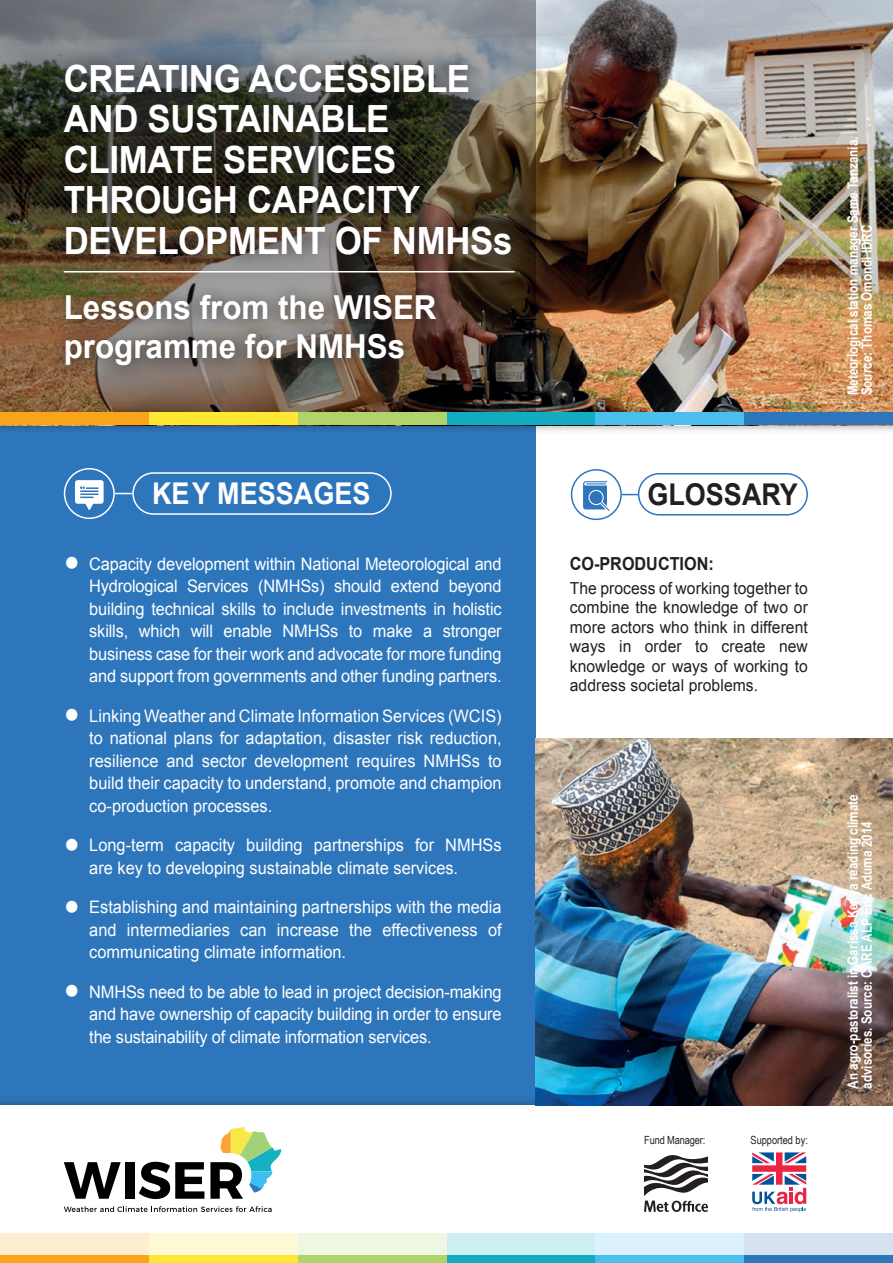
<style>
.page{position:relative;width:893px;height:1263px;background:#fff}
.page>*{position:absolute;margin:0;border:0;box-sizing:border-box;transform-origin:0 0}
.t1{font:700 37.5px/40.5px "Arial";letter-spacing:-.01em;color:#fff;scale:.93 1}
.t2{font:700 33px/39px "Arial";color:#fff;scale:.95 1}
.t3{font:700 30px "Arial";color:#fff;scale:.9 1}
.t4{font:700 30px "Arial";color:#231f20;scale:.9 1}
.t5{font:700 18px "Arial";color:#231f20;scale:.9 1}
.t6{font:17.25px/22.5px "Arial";color:#fff;text-align:justify;scale:.95 1}
.t7{font:16.5px/19.5px "Arial";letter-spacing:.005em;color:#231f20;text-align:justify;scale:.95 1}
.t8{font:700 14.25px/14.2px "Arial Narrow";color:#fff}
.t9{font:11.25px "Arial Narrow";letter-spacing:-.005em;color:#231f20}
.s1{font-size:48px}
</style>
<div class="page">
<div style="left:0;top:0;width:536px;height:1263px;background:#2e76bc"></div>
<div style="left:0;top:0;width:893px;height:434px;background:#231f20;opacity:.3"></div>
<img style="left:536px;top:0;width:357px;height:412px">
<img style="left:0;top:0;width:536px;height:412px">
<div style="left:0;top:1096px;width:893px;height:142px;background:#231f20;opacity:.3"></div>
<div style="left:0;top:1106px;width:893px;height:127px;background:#fff"></div>
<img style="left:536px;top:739px;width:357px;height:366px">
<div style="left:46px;top:45px;width:486px;height:338px;background:#231f20;opacity:.75"></div>
<hr style="left:64px;top:271px;width:450px;height:1px;background:#fff">
<div style="left:595px;top:1233px;width:149px;height:30px;background:#4abfee"></div>
<div style="left:446px;top:1233px;width:149px;height:30px;background:#12abc1"></div>
<div style="left:298px;top:1233px;width:148px;height:30px;background:#afd46b"></div>
<div style="left:149px;top:1233px;width:149px;height:30px;background:#ffe834"></div>
<div style="left:0;top:1233px;width:149px;height:30px;background:#f9a51b"></div>
<div style="left:744px;top:1233px;width:149px;height:30px;background:#2e76bc"></div>
<div style="left:595px;top:412px;width:149px;height:13px;background:#4abfee"></div>
<div style="left:446px;top:412px;width:149px;height:13px;background:#12abc1"></div>
<div style="left:298px;top:412px;width:148px;height:13px;background:#afd46b"></div>
<div style="left:149px;top:412px;width:149px;height:13px;background:#ffe834"></div>
<div style="left:0;top:412px;width:149px;height:13px;background:#f9a51b"></div>
<div style="left:744px;top:412px;width:149px;height:13px;background:#2e76bc"></div>
<svg style="left:64px;top:1162px;width:57px;height:37px"></svg>
<div style="left:125px;top:1162px;width:9px;height:37px;background:#000001"></div>
<svg style="left:139px;top:1162px;width:65px;height:37px"></svg>
<svg style="left:210px;top:1127px;width:72px;height:72px"></svg>
<svg style="left:64px;top:1206px;width:208px;height:6px"></svg>
<svg style="left:0;top:1233px;width:893px;height:21px;background:#e6efe6"></svg>
<div style="left:132px;top:472px;width:260px;height:43px;border:2px solid #fff;border-radius:21px"></div>
<div style="left:64px;top:468px;width:51px;height:51px;border:2px solid #fff;border-radius:50%"></div>
<svg style="left:115px;top:493px;width:17px;height:1px"></svg>
<svg style="left:75px;top:480px;width:29px;height:30px"></svg>
<svg style="left:644px;top:1155px;width:64px;height:57px"></svg>
<svg style="left:752px;top:1152px;width:54px;height:60px"></svg>
<div style="left:638px;top:473px;width:170px;height:42px;border:2px solid #2e76bc;border-radius:21px"></div>
<div style="left:571px;top:469px;width:51px;height:51px;border:2px solid #2e76bc;border-radius:50%"></div>
<svg style="left:622px;top:494px;width:17px;height:1px"></svg>
<svg style="left:583px;top:481px;width:27px;height:30px"></svg>
<h1 class="t1" style="left:64px;top:60px;width:484px">CREATING ACCESSIBLE<br>AND SUSTAINABLE<br>CLIMATE SERVICES<br>THROUGH CAPACITY<br>DEVELOPMENT OF NMHSs</h1>
<h2 class="t2" style="left:64px;top:289px;width:394px">Lessons from the WISER programme for NMHSs</h2>
<h3 class="t3" style="left:152px;top:474px;width:244px">KEY MESSAGES</h3>
<p class="t6" style="left:89px;top:552px;width:436px;text-indent:-26px"><span class="s1">•</span> Capacity development within National Meteorological and Hydrological Services (NMHSs) should extend beyond building technical skills to include investments in holistic skills, which will enable NMHSs to make a stronger business case for their work and advocate for more funding and support from governments and other funding partners.</p>
<p class="t6" style="left:89px;top:704px;width:436px;text-indent:-26px"><span class="s1">•</span> Linking Weather and Climate Information Services (WCIS) to national plans for adaptation, disaster risk reduction, resilience and sector development requires NMHSs to build their capacity to understand, promote and champion co-production processes.</p>
<p class="t6" style="left:89px;top:834px;width:436px;text-indent:-26px"><span class="s1">•</span> Long-term capacity building partnerships for NMHSs are key to developing sustainable climate services.</p>
<p class="t6" style="left:89px;top:896px;width:436px;text-indent:-26px"><span class="s1">•</span> Establishing and maintaining partnerships with the media and intermediaries can increase the effectiveness of communicating climate information.</p>
<p class="t6" style="left:89px;top:980px;width:436px;text-indent:-26px"><span class="s1">•</span> NMHSs need to be able to lead in project decision-making and have ownership of capacity building in order to ensure the sustainability of climate information services.</p>
<h3 class="t4" style="left:647px;top:475px;width:169px">GLOSSARY</h3>
<p class="t5" style="left:570px;top:552px;width:161px">CO-PRODUCTION:</p>
<p class="t7" style="left:570px;top:578px;width:252px">The process of working together to combine the knowledge of two or more actors who think in different ways in order to create new knowledge or ways of working to address societal problems.</p>
<p class="t8" style="left:845px;top:395px;width:260px;rotate:-90deg">Meteorlogical station manager Same Tanzania.<br>Source: Thomas Omondi IDRC</p>
<p class="t9" style="left:644px;top:1132px;width:63px">Fund Manager:</p>
<p class="t9" style="left:750px;top:1132px;width:59px">Supported by:</p>
<p class="t8" style="left:845px;top:1089px;width:296px;rotate:-90deg">An agro-pastoralist in Garissa Kenya reading climate advisories. Source: CARE ALP Eric Aduma 2014</p>
</div>
